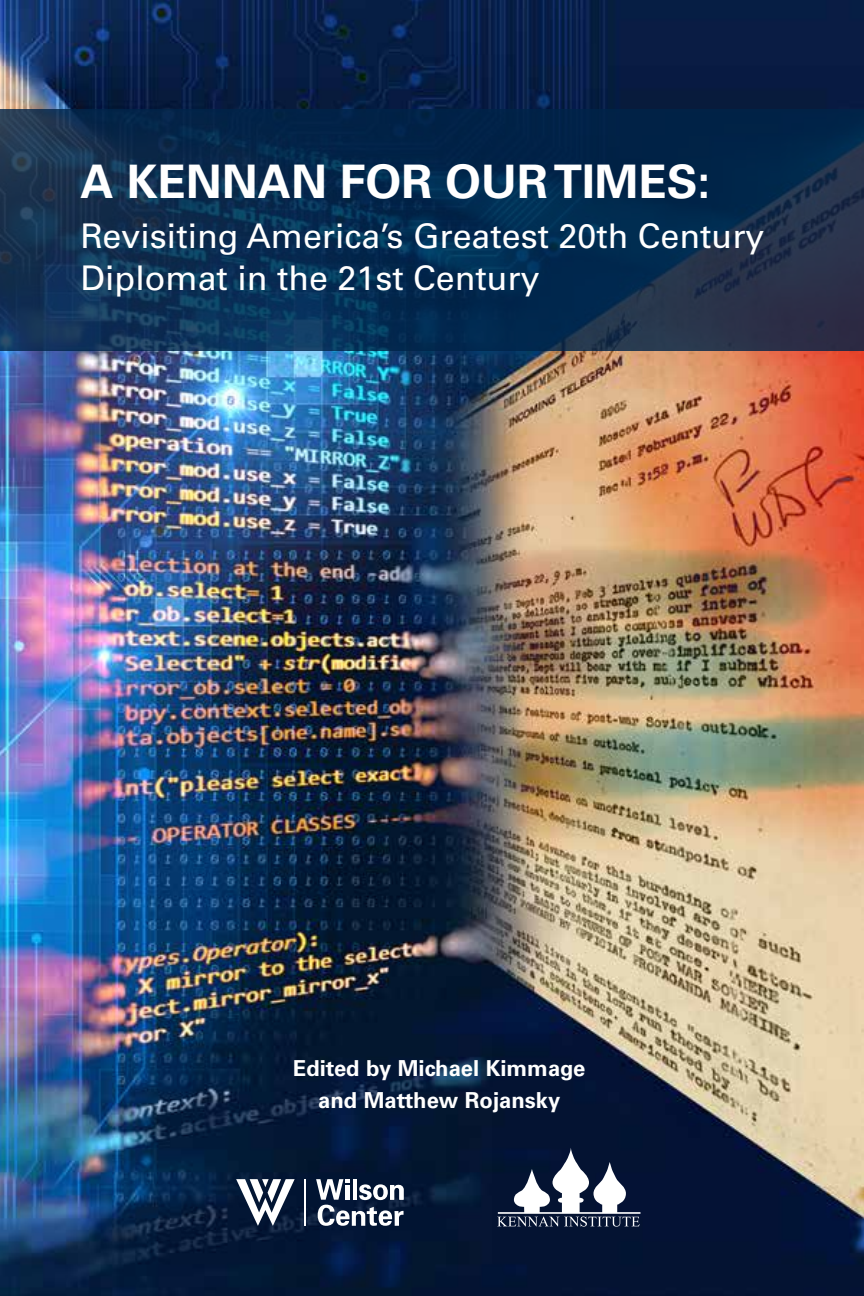
<style>
.page{position:relative;width:864px;height:1296px;background:#fff}
.page>*{position:absolute;margin:0;border:0;box-sizing:border-box;transform-origin:0 0}
.t1{font:700 46.2px "Univers LT Std";color:#fff}
.t2{font:34px/42px "Univers LT Std";color:#fff}
.t3{font:700 22px/32px "Univers LT Std";color:#fff;text-align:center}
</style>
<div class="page">
<img style="left:0;top:0;width:864px;height:1296px">
<svg style="left:0;top:109px;width:864px;height:242px;background:#0c2d4f"></svg>
<hr style="left:304px;top:1179px;width:2px;height:47px;background:#fff">
<svg style="left:316px;top:1179px;width:88px;height:47px"></svg>
<svg style="left:236px;top:1179px;width:59px;height:47px"></svg>
<svg style="left:497px;top:1148px;width:143px;height:79px"></svg>
<h1 class="t1" style="left:81px;top:154px;width:631px">A KENNAN FOR OUR TIMES:</h1>
<p class="t2" style="left:81px;top:216px;width:685px">Revisiting America’s Greatest 20th Century<br>Diplomat in the 21st Century</p>
<p class="t3" style="left:293px;top:1052px;width:294px">Edited by Michael Kimmage and Matthew Rojansky</p>
</div>
